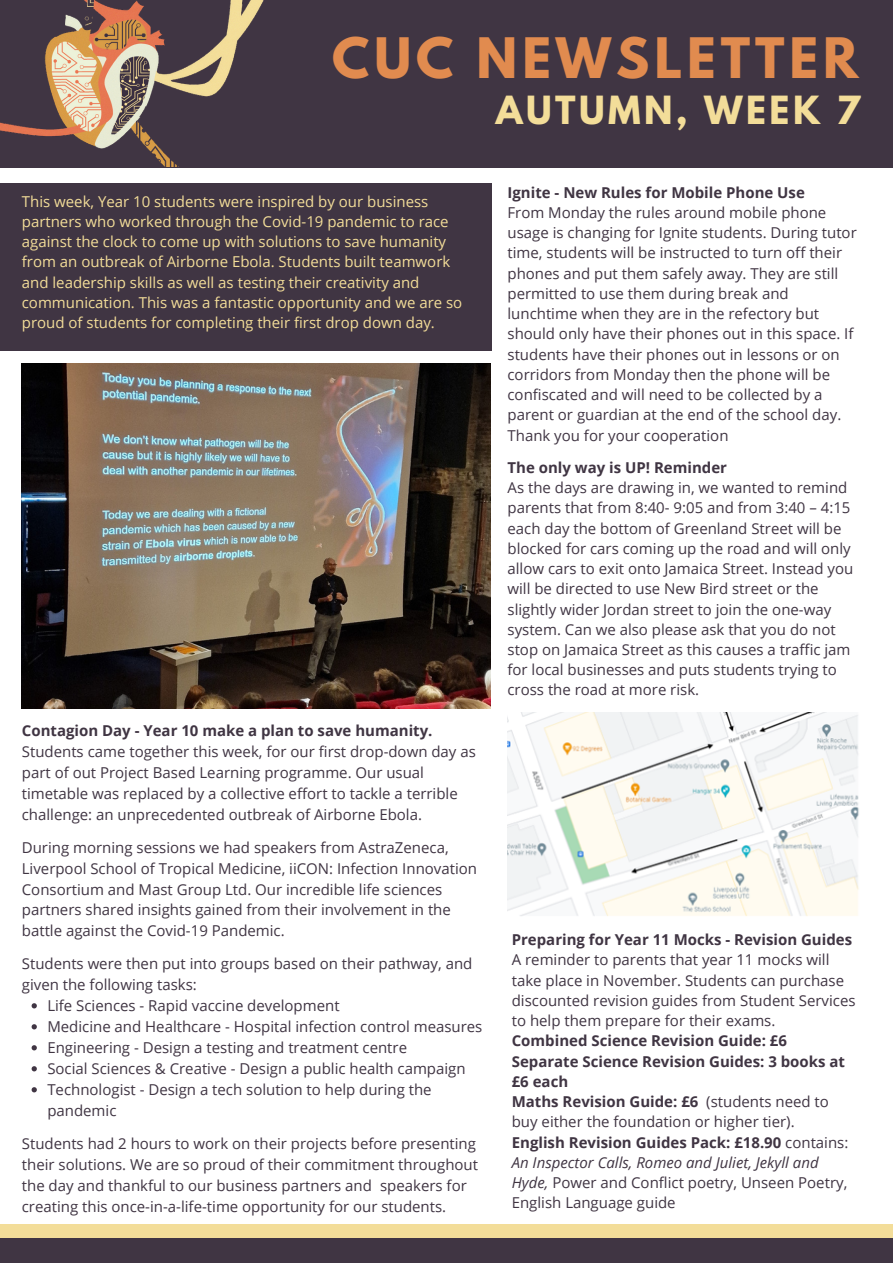
<style>
.page{position:relative;width:893px;height:1264px;background:#fff}
.page>*{position:absolute;margin:0;border:0;box-sizing:border-box;transform-origin:0 0}
.t1{font:700 49.35px "League Spartan";letter-spacing:.1em;color:#e18b4f}
.t2{font:700 34.35px "League Spartan";letter-spacing:.1em;color:#f3dd99}
.t3{font:15px/20.2px "Open Sans";color:#403543}
.t4{font:15px/20.2px "Open Sans";color:#f3dd99}
.t5{font:700 15px/20.2px "Open Sans";color:#403543}
.s1{font-weight:700}
.s2{font-weight:400}
.s3{font-style:italic}
</style>
<div class="page">
<div style="left:0;top:1224px;width:892px;height:28px;background:#f3dd99"></div>
<div style="left:0;top:1237px;width:892px;height:25px;background:#403543"></div>
<div style="left:0;top:183px;width:491px;height:168px;background:#403543"></div>
<div style="left:0;top:0;width:892px;height:168px;background:#403543"></div>
<img style="left:0;top:0;width:264px;height:166px">
<img style="left:507px;top:712px;width:352px;height:204px">
<img style="left:22px;top:363px;width:469px;height:345px">
<svg style="left:32px;top:1003px;width:5px;height:5px"></svg>
<svg style="left:32px;top:1024px;width:5px;height:5px"></svg>
<svg style="left:32px;top:1045px;width:5px;height:5px"></svg>
<svg style="left:32px;top:1066px;width:5px;height:5px"></svg>
<svg style="left:32px;top:1087px;width:5px;height:5px"></svg>
<p class="t1" style="left:332px;top:34px;width:527px">CUC NEWSLETTER</p>
<p class="t2" style="left:495px;top:93px;width:366px">AUTUMN, WEEK 7</p>
<p class="t4" style="left:22px;top:191px;width:442px">This week, Year 10 students were inspired by our business partners who worked through the Covid-19 pandemic to race against the clock to come up with solutions to save humanity from an outbreak of Airborne Ebola. Students built teamwork and leadership skills as well as testing their creativity and communication. This was a fantastic opportunity and we are so proud of students for completing their first drop down day.</p>
<p class="t5" style="left:22px;top:719px;width:412px">Contagion Day - Year 10 make a plan to save humanity.</p>
<p class="t3" style="left:22px;top:740px;width:455px;line-height:21px">Students came together this week, for our first drop-down day as part of out Project Based Learning programme. Our usual timetable was replaced by a collective effort to tackle a terrible challenge: an unprecedented outbreak of Airborne Ebola.</p>
<p class="t3" style="left:22px;top:836px;width:456px;line-height:21px">During morning sessions we had speakers from AstraZeneca, Liverpool School of Tropical Medicine, iiCON: Infection Innovation Consortium and Mast Group Ltd. Our incredible life sciences partners shared insights gained from their involvement in the battle against the Covid-19 Pandemic.</p>
<p class="t3" style="left:22px;top:953px;width:452px;line-height:21px">Students were then put into groups based on their pathway, and given the following tasks:</p>
<p class="t3" style="left:47px;top:995px;width:294px">Life Sciences - Rapid vaccine development</p>
<p class="t3" style="left:47px;top:1016px;width:436px">Medicine and Healthcare - Hospital infection control measures</p>
<p class="t3" style="left:47px;top:1037px;width:361px">Engineering - Design a testing and treatment centre</p>
<p class="t3" style="left:47px;top:1058px;width:420px">Social Sciences &amp; Creative - Design a public health campaign</p>
<p class="t3" style="left:47px;top:1079px;width:386px;line-height:21px">Technologist - Design a tech solution to help during the pandemic</p>
<p class="t3" style="left:22px;top:1133px;width:457px;line-height:21px">Students had 2 hours to work on their projects before presenting their solutions. We are so proud of their commitment throughout the day and thankful to our business partners and speakers for creating this once-in-a-life-time opportunity for our students.</p>
<p class="t5" style="left:507px;top:182px;width:299px">Ignite - New Rules for Mobile Phone Use</p>
<p class="t3" style="left:507px;top:202px;width:351px">From Monday the rules around mobile phone usage is changing for Ignite students. During tutor time, students will be instructed to turn off their phones and put them safely away. They are still permitted to use them during break and lunchtime when they are in the refectory but should only have their phones out in this space. If students have their phones out in lessons or on corridors from Monday then the phone will be confiscated and will need to be collected by a parent or guardian at the end of the school day.<br>Thank you for your cooperation</p>
<p class="t5" style="left:507px;top:457px;width:221px">The only way is UP! Reminder</p>
<p class="t3" style="left:507px;top:477px;width:347px">As the days are drawing in, we wanted to remind parents that from 8:40- 9:05 and from 3:40 – 4:15 each day the bottom of Greenland Street will be blocked for cars coming up the road and will only allow cars to exit onto Jamaica Street. Instead you will be directed to use New Bird street or the slightly wider Jordan street to join the one-way system. Can we also please ask that you do not stop on Jamaica Street as this causes a traffic jam for local businesses and puts students trying to cross the road at more risk.</p>
<p class="t5" style="left:511px;top:929px;width:342px">Preparing for Year 11 Mocks - Revision Guides</p>
<p class="t3" style="left:511px;top:949px;width:345px">A reminder to parents that year 11 mocks will take place in November. Students can purchase discounted revision guides from Student Services to help them prepare for their exams.</p>
<p class="t5" style="left:511px;top:1030px;width:277px">Combined Science Revision Guide: £6</p>
<p class="t5" style="left:511px;top:1050px;width:335px">Separate Science Revision Guides: 3 books at £6 each</p>
<p class="t3" style="left:511px;top:1091px;width:318px"><span class="s1">Maths Revision Guide: £6</span> (students need to buy either the foundation or higher tier).</p>
<p class="t5" style="left:511px;top:1131px;width:338px">English Revision Guides Pack: £18.90 <span class="s2">contains:</span></p>
<p class="t3" style="left:511px;top:1151px;width:337px"><span class="s3">An Inspector Calls, Romeo and Juliet, Jekyll and<br>Hyde,</span> Power and Conflict poetry, Unseen Poetry,<br>English Language guide</p>
</div>
